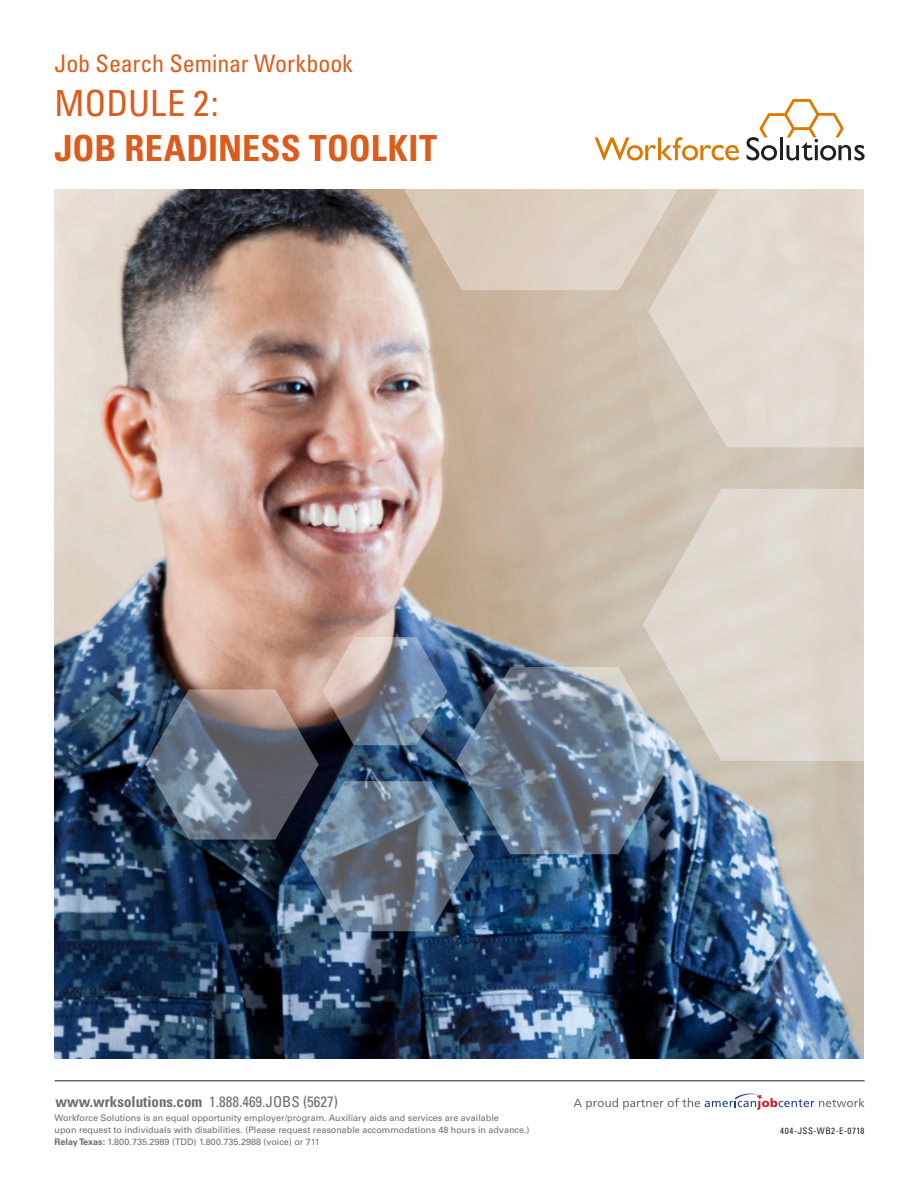
<style>
.page{position:relative;width:918px;height:1188px;background:#fff}
.page>*{position:absolute;margin:0;border:0;box-sizing:border-box;transform-origin:0 0}
.t1{font:700 condensed 36px/45px "Univers";letter-spacing:.005em;color:#db5c1c}
.t2{font:condensed 24px "Univers";letter-spacing:-.005em;color:#db5c1c}
.t3{font:700 condensed 15px "Univers";color:#6c6d70}
.t4{font:9px/12px "Univers";color:#6c6d70}
.t5{font:condensed 9px "Univers";letter-spacing:.05em;color:#231f20}
.s1{font-weight:400}
.s2{font-weight:700}
</style>
<div class="page">
<img style="left:54px;top:189px;width:810px;height:870px">
<svg style="left:574px;top:1094px;width:291px;height:16px"></svg>
<svg style="left:384px;top:137px;width:309px;height:153px"></svg>
<svg style="left:648px;top:175px;width:216px;height:273px;fill:#e2dad0"></svg>
<img style="left:145px;top:637px;width:528px;height:294px">
<svg style="left:643px;top:489px;width:221px;height:272px;fill:#dfd7cd"></svg>
<svg style="left:595px;top:137px;width:144px;height:23px"></svg>
<svg style="left:747px;top:99px;width:118px;height:61px"></svg>
<hr style="left:55px;top:1081px;width:810px;height:1px;background:#231f20">
<p class="t2" style="left:55px;top:49px;width:300px">Job Search Seminar Workbook</p>
<p class="t1" style="left:55px;top:80px;width:384px"><span class="s1">MODULE 2:<br></span>JOB READINESS TOOLKIT</p>
<p class="t3" style="left:55px;top:1092px;width:284px">www.wrksolutions.com <span class="s1">1.888.469.JOBS (5627)</span></p>
<p class="t4" style="left:55px;top:1112px;width:476px">Workforce Solutions is an equal opportunity employer/program. Auxiliary aids and services are available<br>upon request to individuals with disabilities. (Please request reasonable accommodations 48 hours in advance.)<br><span class="s2">Relay Texas:</span> 1.800.735.2989 (TDD) 1.800.735.2988 (voice) or 711</p>
<p class="t5" style="left:780px;top:1125px;width:86px">404-JSS-WB2-E-0718</p>
</div>
